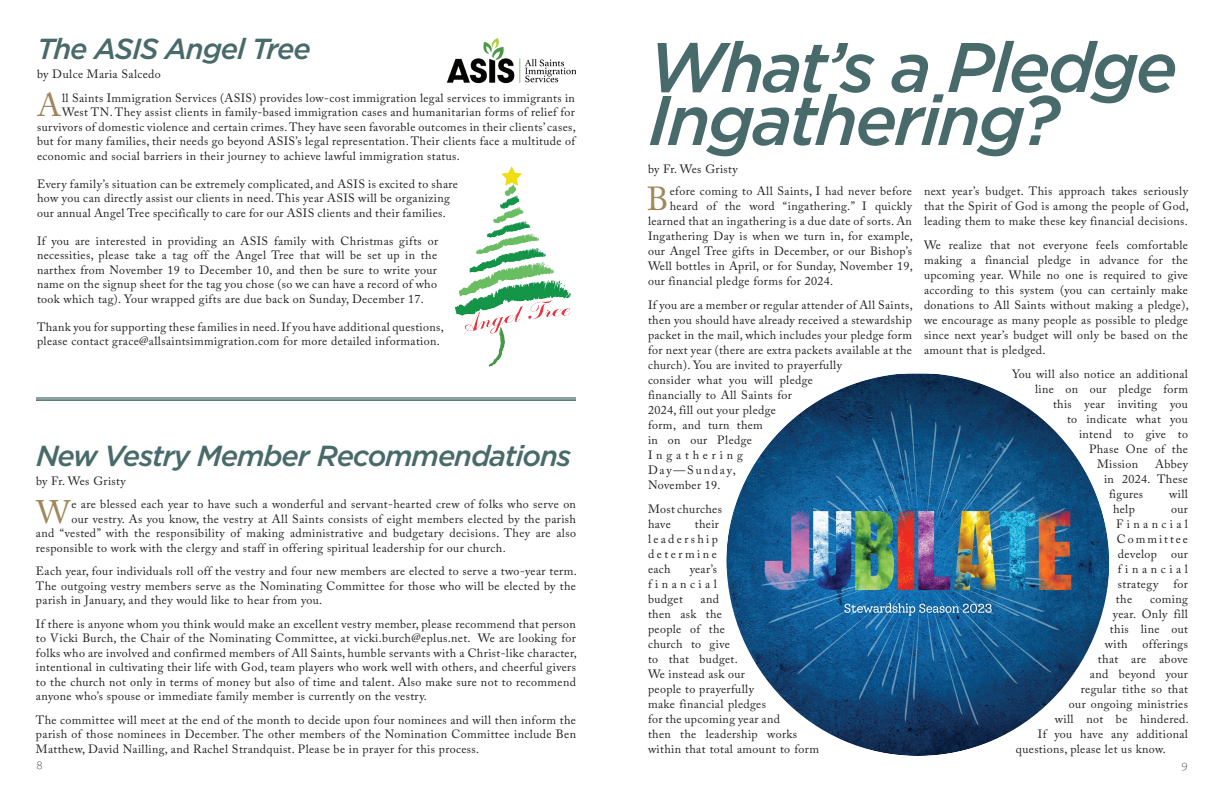
<style>
.page{position:relative;width:1224px;height:792px;background:#fff}
.page>*{position:absolute;margin:0;border:0;box-sizing:border-box;transform-origin:0 0}
.t1{font:italic 500 70px/53px "Gotham";letter-spacing:-.04em;color:#496a6a}
.t2{font:33.1px "Adobe Caslon Pro";color:#9f875a}
.t3{font:32.4px "Adobe Caslon Pro";color:#9f875a}
.t4{font:italic 500 29px "Gotham";letter-spacing:-.04em;color:#496a6a}
.t5{font:12px/15px "Adobe Caslon Pro";letter-spacing:.03em;color:#231f20;text-align:justify}
.t6{font:12px/15px "Adobe Caslon Pro";letter-spacing:.195em;color:#231f20}
.t7{font:100 12px "Tisa Pro";color:#231f20}
</style>
<div class="page">
<img style="left:727px;top:374px;width:382px;height:382px">
<hr style="left:36px;top:398px;width:540px;height:1px;background:#496a6a">
<hr style="left:36px;top:399px;width:540px;height:1px;background:#496a6a">
<hr style="left:36px;top:400px;width:540px;height:1px;background:#496a6a">
<img style="left:446px;top:38px;width:130px;height:46px">
<img style="left:454px;top:166px;width:117px;height:201px">
<h3 class="t4" style="left:37px;top:30px;width:275px">The ASIS Angel Tree</h3>
<p class="t5" style="left:37px;top:66px;width:125px">by Dulce Maria Salcedo</p>
<h3 class="t3" style="left:37px;top:86px;width:26px">A</h3>
<p class="t5" style="left:62px;top:90px;width:514px">ll Saints Immigration Services (ASIS) provides low-cost immigration legal services to immigrants in</p>
<p class="t5" style="left:62px;top:104px;width:514px">West TN. They assist clients in family-based immigration cases and humanitarian forms of relief for</p>
<p class="t5" style="left:37px;top:119px;width:540px">survivors of domestic violence and certain crimes. They have seen favorable outcomes in their clients’ cases,</p>
<p class="t5" style="left:37px;top:133px;width:540px">but for many families, their needs go beyond ASIS’s legal representation. Their clients face a multitude of</p>
<p class="t5" style="left:37px;top:148px;width:424px">economic and social barriers in their journey to achieve lawful immigration status.</p>
<p class="t5" style="left:37px;top:176px;width:422px;line-height:14.5px;text-align:left">Every family’s situation can be extremely complicated, and ASIS is excited to share how you can directly assist our clients in need. This year ASIS will be organizing our annual Angel Tree specifically to care for our ASIS clients and their families.</p>
<p class="t5" style="left:37px;top:233px;width:403px;line-height:14.5px">If you are interested in providing an ASIS family with Christmas gifts or necessities, please take a tag off the Angel Tree that will be set up in the narthex from November 19 to December 10, and then be sure to write your name on the signup sheet for the tag you chose (so we can have a record of who took which tag). Your wrapped gifts are due back on Sunday, December 17.</p>
<p class="t5" style="left:37px;top:319px;width:408px;line-height:14.5px">Thank you for supporting these families in need. If you have additional questions, please contact grace@allsaintsimmigration.com for more detailed information.</p>
<h3 class="t4" style="left:36px;top:437px;width:537px">New Vestry Member Recommendations</h3>
<p class="t5" style="left:36px;top:473px;width:91px">by Fr. Wes Gristy</p>
<h3 class="t3" style="left:37px;top:493px;width:35px">W</h3>
<p class="t5" style="left:71px;top:497px;width:506px">e are blessed each year to have such a wonderful and servant-hearted crew of folks who serve on</p>
<p class="t5" style="left:71px;top:511px;width:506px">our vestry. As you know, the vestry at All Saints consists of eight members elected by the parish</p>
<p class="t5" style="left:36px;top:526px;width:541px">and “vested” with the responsibility of making administrative and budgetary decisions. They are also</p>
<p class="t5" style="left:36px;top:540px;width:471px">responsible to work with the clergy and staff in offering spiritual leadership for our church.</p>
<p class="t5" style="left:36px;top:564px;width:542px;line-height:14.5px">Each year, four individuals roll off the vestry and four new members are elected to serve a two-year term.<br>The outgoing vestry members serve as the Nominating Committee for those who will be elected by the parish in January, and they would like to hear from you.</p>
<p class="t5" style="left:36px;top:616px;width:542px;line-height:14.5px">If there is anyone whom you think would make an excellent vestry member, please recommend that person to Vicki Burch, the Chair of the Nominating Committee, at vicki.burch@eplus.net. We are looking for folks who are involved and confirmed members of All Saints, humble servants with a Christ-like character, intentional in cultivating their life with God, team players who work well with others, and cheerful givers to the church not only in terms of money but also of time and talent. Also make sure not to recommend anyone who’s spouse or immediate family member is currently on the vestry.</p>
<p class="t5" style="left:36px;top:712px;width:542px;line-height:14.5px">The committee will meet at the end of the month to decide upon four nominees and will then inform the parish of those nominees in December. The other members of the Nomination Committee include Ben Matthew, David Nailling, and Rachel Strandquist. Please be in prayer for this process.</p>
<h1 class="t1" style="left:648px;top:40px;width:531px">What’s a Pledge<br>Ingathering?</h1>
<p class="t5" style="left:648px;top:161px;width:91px">by Fr. Wes Gristy</p>
<h2 class="t2" style="left:647px;top:179px;width:23px">B</h2>
<p class="t5" style="left:670px;top:183px;width:244px">efore coming to All Saints, I had never before</p>
<p class="t5" style="left:924px;top:183px;width:266px">next year’s budget. This approach takes seriously that the Spirit of God is among the people of God, leading them to make these key financial decisions.</p>
<p class="t5" style="left:924px;top:237px;width:266px">We realize that not everyone feels comfortable making a financial pledge in advance for the upcoming year. While no one is required to give according to this system (you can certainly make donations to All Saints without making a pledge), we encourage as many people as possible to pledge since next year’s budget will only be based on the amount that is pledged.</p>
<p class="t5" style="left:1012px;top:366px;width:178px">You will also notice an additional</p>
<p class="t5" style="left:1035px;top:381px;width:155px">line on our pledge form</p>
<p class="t5" style="left:1053px;top:396px;width:137px">this year inviting you</p>
<p class="t5" style="left:1067px;top:411px;width:123px">to indicate what you</p>
<p class="t5" style="left:1079px;top:426px;width:111px">intend to give to</p>
<p class="t5" style="left:1089px;top:441px;width:101px">Phase One of the</p>
<p class="t5" style="left:1097px;top:456px;width:43px">Mission</p>
<p class="t5" style="left:1155px;top:456px;width:34px">Abbey</p>
<p class="t5" style="left:1104px;top:471px;width:86px">in 2024. These</p>
<p class="t5" style="left:1109px;top:486px;width:36px">figures</p>
<p class="t5" style="left:1169px;top:486px;width:20px">will</p>
<p class="t5" style="left:1113px;top:501px;width:23px">help</p>
<p class="t5" style="left:670px;top:198px;width:244px">heard of the word “ingathering.” I quickly</p>
<p class="t5" style="left:648px;top:213px;width:265px">learned that an ingathering is a due date of sorts. An</p>
<p class="t5" style="left:648px;top:228px;width:266px">Ingathering Day is when we turn in, for example,</p>
<p class="t5" style="left:648px;top:243px;width:266px">our Angel Tree gifts in December, or our Bishop’s</p>
<p class="t5" style="left:648px;top:258px;width:266px">Well bottles in April, or for Sunday, November 19,</p>
<p class="t5" style="left:648px;top:273px;width:187px">our financial pledge forms for 2024.</p>
<p class="t5" style="left:648px;top:297px;width:266px;text-align:left">If you are a member or regular attender of All Saints, then you should have already received a stewardship packet in the mail, which includes your pledge form for next year (there are extra packets available at the church). You are invited to prayerfully<br>consider what you will pledge<br>financially to All Saints for<br>2024, fill out your pledge<br>form, and turn them<br>in on our Pledge<br>Ingathering<br>Day—Sunday,<br>November 19.</p>
<p class="t5" style="left:648px;top:501px;width:76px">Most churches have</p>
<p class="t5" style="left:1116px;top:501px;width:74px;text-indent:55px">our Financial Committee develop our financial strategy</p>
<p class="t6" style="left:648px;top:516px;width:73px;text-indent:47px">their leadership determine each</p>
<p class="t5" style="left:648px;top:561px;width:70px;text-indent:42px">year’s financial budget</p>
<p class="t5" style="left:1173px;top:576px;width:16px">for</p>
<p class="t5" style="left:648px;top:591px;width:173px;text-align:left;text-indent:53px">and<br>then ask the<br>people of the<br>church to give<br>to that budget.<br>We instead ask our<br>people to prayerfully<br>make financial pledges<br>for the upcoming year and<br>then the leadership works within that total amount to form</p>
<p class="t5" style="left:1116px;top:591px;width:18px">the</p>
<p class="t5" style="left:1150px;top:591px;width:39px">coming</p>
<p class="t5" style="left:1113px;top:606px;width:76px">year. Only fill</p>
<p class="t5" style="left:1110px;top:621px;width:80px">this line out</p>
<p class="t5" style="left:1105px;top:636px;width:85px">with offerings</p>
<p class="t5" style="left:1098px;top:651px;width:92px">that are above</p>
<p class="t5" style="left:1090px;top:666px;width:99px">and beyond your</p>
<p class="t5" style="left:1081px;top:681px;width:109px">regular tithe so that</p>
<p class="t5" style="left:1069px;top:696px;width:121px">our ongoing ministries</p>
<p class="t5" style="left:1055px;top:711px;width:135px">will not be hindered.</p>
<p class="t5" style="left:1038px;top:726px;width:152px">If you have any additional</p>
<p class="t5" style="left:1016px;top:741px;width:151px">questions, please let us know.</p>
<p class="t7" style="left:36px;top:757px;width:8px">8</p>
<p class="t7" style="left:1181px;top:757px;width:8px">9</p>
</div>
